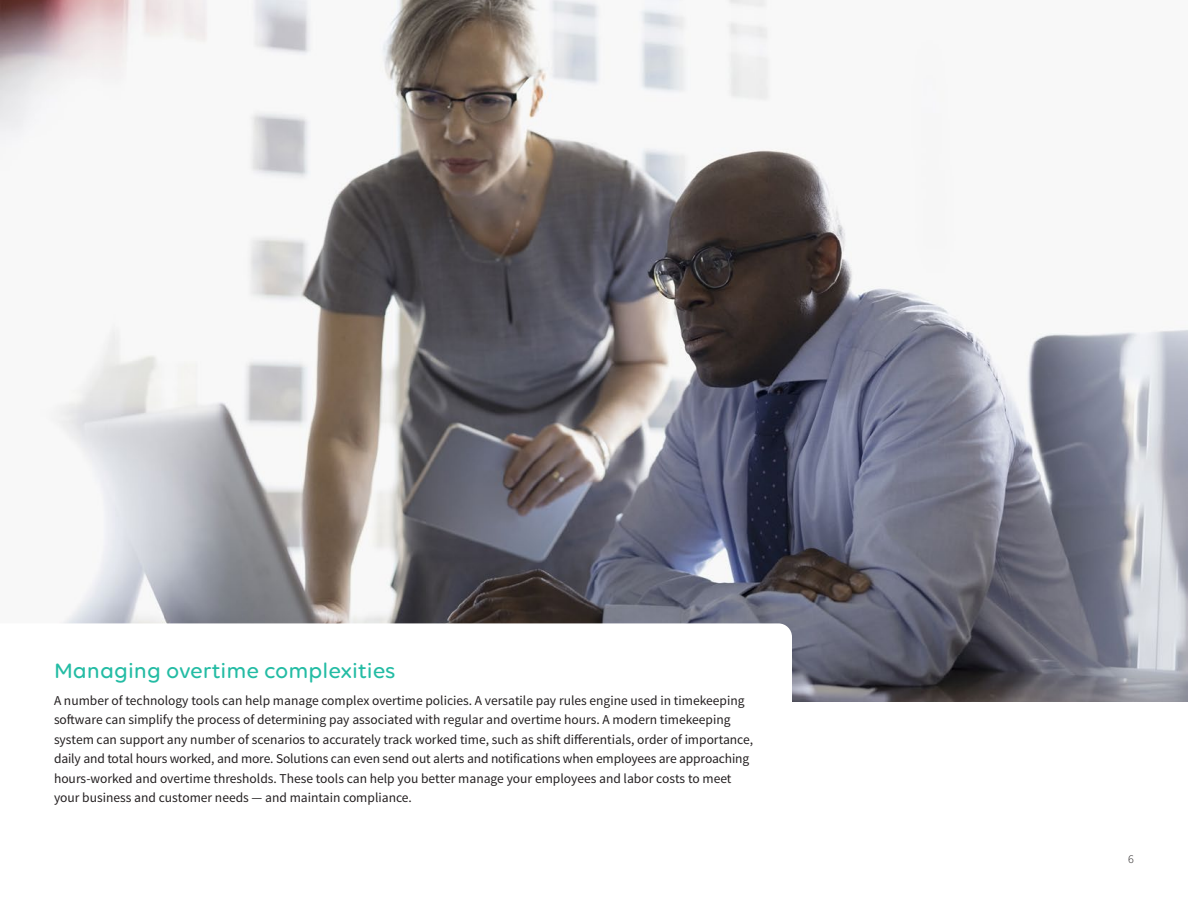
<style>
.page{position:relative;width:1188px;height:918px;background:#fff}
.page>*{position:absolute;margin:0;border:0;box-sizing:border-box;transform-origin:0 0}
.Body_text_header_12_13_Dark_Teal{font:500 22.5px "Volte Rounded";color:#24bca4}
.Body_text_9_12_Black{font:13.5px/19.5px "Source Sans Pro";color:#231f20}
.t1{font:300 12px "Source Sans Pro";color:#231f20}
</style>
<div class="page">
<img style="left:0;top:0;width:1188px;height:702px">
<svg style="left:0;top:623px;width:792px;height:79px"></svg>
<p class="Body_text_header_12_13_Dark_Teal" style="left:54px;top:658px;width:343px">Managing overtime complexities</p>
<p class="Body_text_9_12_Black" style="left:54px;top:691px;width:701px">A number of technology tools can help manage complex overtime policies. A versatile pay rules engine used in timekeeping software can simplify the process of determining pay associated with regular and overtime hours. A modern timekeeping system can support any number of scenarios to accurately track worked time, such as shift differentials, order of importance, daily and total hours worked, and more. Solutions can even send out alerts and notifications when employees are approaching hours-worked and overtime thresholds. These tools can help you better manage your employees and labor costs to meet your business and customer needs — and maintain compliance.</p>
<p class="t1" style="left:1128px;top:851px;width:7px">6</p>
</div>
